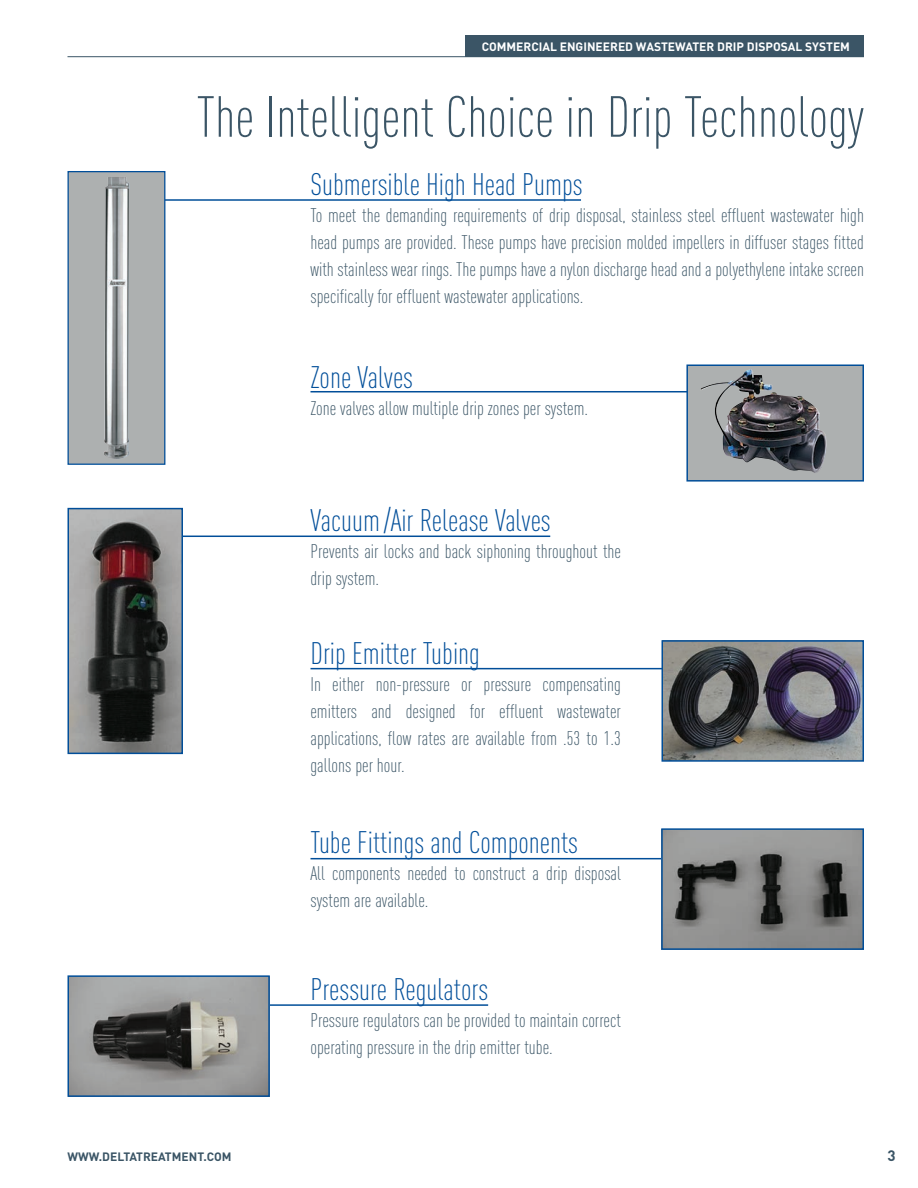
<style>
.page{position:relative;width:918px;height:1188px;background:#fff}
.page>*{position:absolute;margin:0;border:0;box-sizing:border-box;transform-origin:0 0}
.t1{font:300 condensed 57px "DIN Pro";color:#3b5566}
.t2{font:300 condensed 30.75px "DIN Pro";color:#014e99}
.t3{font:300 condensed 19.5px/27px "DIN Pro";color:#3b5566}
.t4{font:700 15px "DIN Pro";color:#3b5566}
.t5{font:700 12px "DIN Pro";color:#fff}
.t6{font:700 12px "DIN Pro";color:#3b5566}
</style>
<div class="page">
<hr style="left:68px;top:56px;width:796px;height:1px;background:#3b5566">
<div style="left:466px;top:35px;width:398px;height:22px;background:#3b5566"></div>
<hr style="left:311px;top:858px;width:369px;height:1px;background:#014e99">
<hr style="left:147px;top:199px;width:434px;height:2px;background:#014e99">
<div style="left:68px;top:172px;width:97px;height:292px;background:#adb0b0"></div>
<img style="left:104px;top:177px;width:25px;height:282px">
<div style="left:67px;top:171px;width:98px;height:294px;border:1px solid #014e99"></div>
<hr style="left:310px;top:391px;width:399px;height:1px;background:#014e99">
<div style="left:687px;top:365px;width:176px;height:116px;background:#adb0b0"></div>
<img style="left:701px;top:369px;width:126px;height:104px">
<div style="left:686px;top:364px;width:178px;height:118px;border:2px solid #014e99"></div>
<hr style="left:311px;top:668px;width:368px;height:1px;background:#014e99">
<img style="left:665px;top:643px;width:196px;height:116px">
<div style="left:662px;top:640px;width:202px;height:122px;border:2px solid #014e99"></div>
<hr style="left:177px;top:536px;width:373px;height:1px;background:#014e99">
<img style="left:71px;top:511px;width:109px;height:240px">
<div style="left:68px;top:508px;width:115px;height:246px;border:2px solid #014e99"></div>
<img style="left:664px;top:831px;width:197px;height:116px">
<div style="left:661px;top:828px;width:203px;height:122px;border:2px solid #014e99"></div>
<hr style="left:120px;top:1004px;width:368px;height:2px;background:#014e99">
<img style="left:71px;top:978px;width:196px;height:116px">
<div style="left:68px;top:975px;width:202px;height:122px;border:2px solid #014e99"></div>
<p class="t5" style="left:482px;top:37px;width:370px">COMMERCIAL ENGINEERED WASTEWATER DRIP DISPOSAL SYSTEM</p>
<p class="t1" style="left:197px;top:76px;width:669px">The Intelligent Choice in Drip Technology</p>
<p class="t2" style="left:310px;top:163px;width:274px">Submersible High Head Pumps</p>
<p class="t3" style="left:310px;top:201px;width:555px;text-align:justify">To meet the demanding requirements of drip disposal, stainless steel effluent wastewater high head pumps are provided. These pumps have precision molded impellers in diffuser stages fitted with stainless wear rings. The pumps have a nylon discharge head and a polyethylene intake screen specifically for effluent wastewater applications.</p>
<p class="t2" style="left:310px;top:355px;width:104px">Zone Valves</p>
<p class="t3" style="left:310px;top:393px;width:279px">Zone valves allow multiple drip zones per system.</p>
<p class="t2" style="left:310px;top:499px;width:242px">Vacuum/Air Release Valves</p>
<p class="t3" style="left:310px;top:537px;width:312px">Prevents air locks and back siphoning throughout the drip system.</p>
<p class="t2" style="left:310px;top:631px;width:171px">Drip Emitter Tubing</p>
<p class="t3" style="left:310px;top:669px;width:312px;text-align:justify">In either non-pressure or pressure compensating emitters and designed for effluent wastewater applications, flow rates are available from .53 to 1.3 gallons per hour.</p>
<p class="t2" style="left:310px;top:820px;width:269px">Tube Fittings and Components</p>
<p class="t3" style="left:310px;top:858px;width:312px">All components needed to construct a drip disposal system are available.</p>
<p class="t2" style="left:310px;top:967px;width:179px">Pressure Regulators</p>
<p class="t3" style="left:310px;top:1005px;width:312px">Pressure regulators can be provided to maintain correct operating pressure in the drip emitter tube.</p>
<p class="t6" style="left:68px;top:1147px;width:166px">WWW.DELTATREATMENT.COM</p>
<p class="t4" style="left:887px;top:1143px;width:10px">3</p>
</div>
